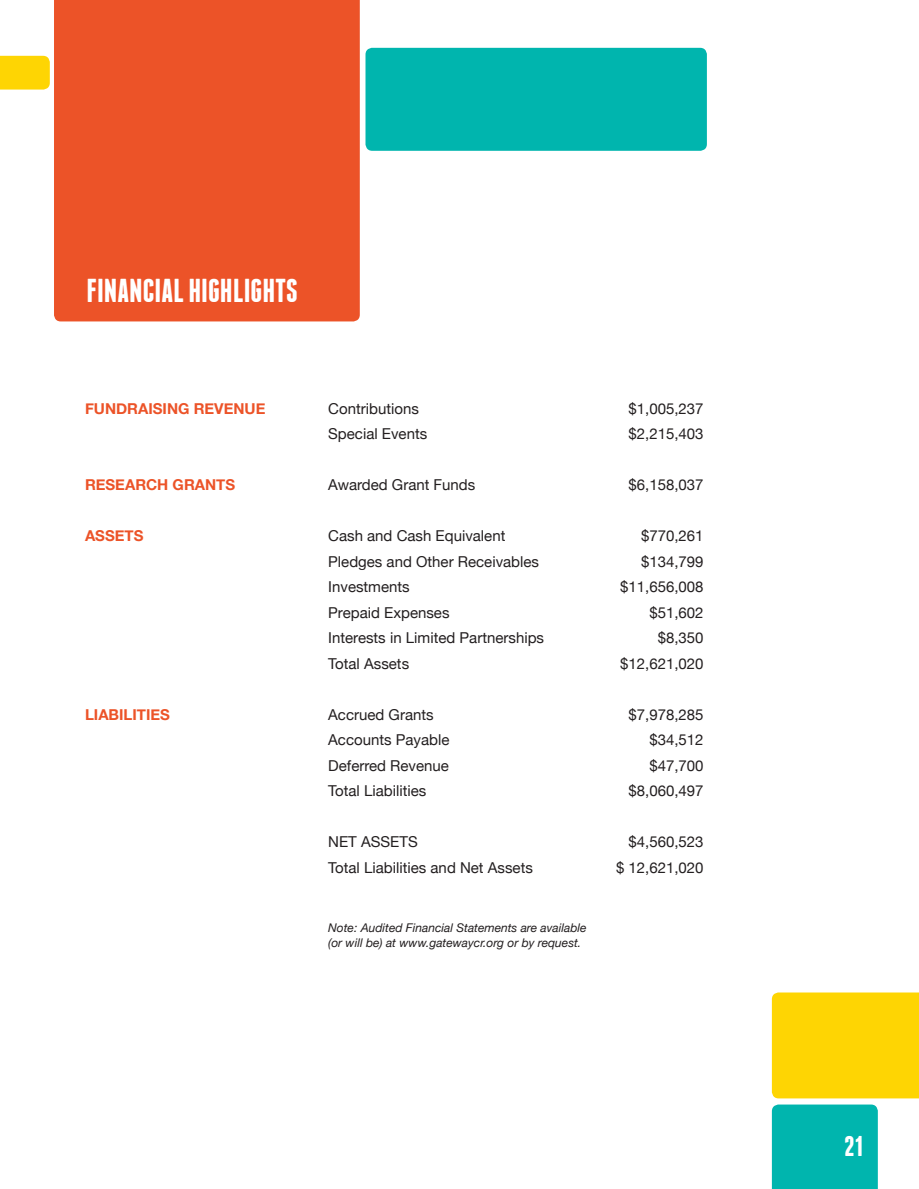
<style>
.page{position:relative;width:919px;height:1189px;background:#fff}
.page>*{position:absolute;margin:0;border:0;box-sizing:border-box;transform-origin:0 0}
.t1{font:700 33px "Franchise Free";color:#fff}
.t2{font:700 28.5px "Franchise Free";color:#fff}
.t3{font:15px "Helvetica Neue";color:#231f20}
.t4{font:700 15px "Helvetica Neue";color:#ec5328}
.t5{font:italic 12px/14.4px "Helvetica Neue";color:#231f20}
</style>
<div class="page">
<div style="left:771px;top:1104px;width:106px;height:84px;background:#00b5ae"></div>
<div style="left:771px;top:992px;width:147px;height:106px;background:#fed503"></div>
<div style="left:54px;top:0;width:305px;height:321px;background:#ec5328"></div>
<div style="left:365px;top:48px;width:341px;height:103px;background:#00b5ae;border-radius:7px"></div>
<div style="left:0;top:56px;width:50px;height:33px;background:#fed503"></div>
<h1 class="t1" style="left:86px;top:275px;width:212px">FINANCIAL HIGHLIGHTS</h1>
<p class="t4" style="left:85px;top:396px;width:182px">FUNDRAISING REVENUE</p>
<p class="t3" style="left:328px;top:397px;width:92px">Contributions</p>
<p class="t3" style="left:628px;top:397px;width:77px">$1,005,237</p>
<p class="t3" style="left:328px;top:423px;width:100px">Special Events</p>
<p class="t3" style="left:628px;top:423px;width:77px">$2,215,403</p>
<p class="t4" style="left:85px;top:473px;width:152px">RESEARCH GRANTS</p>
<p class="t3" style="left:328px;top:474px;width:148px">Awarded Grant Funds</p>
<p class="t3" style="left:628px;top:474px;width:77px">$6,158,037</p>
<p class="t4" style="left:85px;top:524px;width:60px">ASSETS</p>
<p class="t3" style="left:328px;top:525px;width:178px">Cash and Cash Equivalent</p>
<p class="t3" style="left:640px;top:525px;width:64px">$770,261</p>
<p class="t3" style="left:328px;top:550px;width:212px">Pledges and Other Receivables</p>
<p class="t3" style="left:640px;top:550px;width:64px">$134,799</p>
<p class="t3" style="left:328px;top:576px;width:83px">Investments</p>
<p class="t3" style="left:620px;top:576px;width:85px">$11,656,008</p>
<p class="t3" style="left:328px;top:601px;width:123px">Prepaid Expenses</p>
<p class="t3" style="left:649px;top:601px;width:56px">$51,602</p>
<p class="t3" style="left:328px;top:627px;width:217px">Interests in Limited Partnerships</p>
<p class="t3" style="left:657px;top:627px;width:47px">$8,350</p>
<p class="t3" style="left:328px;top:652px;width:82px">Total Assets</p>
<p class="t3" style="left:620px;top:652px;width:85px">$12,621,020</p>
<p class="t4" style="left:85px;top:702px;width:86px">LIABILITIES</p>
<p class="t3" style="left:328px;top:703px;width:107px">Accrued Grants</p>
<p class="t3" style="left:628px;top:703px;width:77px">$7,978,285</p>
<p class="t3" style="left:328px;top:729px;width:123px">Accounts Payable</p>
<p class="t3" style="left:649px;top:729px;width:56px">$34,512</p>
<p class="t3" style="left:328px;top:754px;width:122px">Deferred Revenue</p>
<p class="t3" style="left:649px;top:754px;width:56px">$47,700</p>
<p class="t3" style="left:328px;top:780px;width:100px">Total Liabilities</p>
<p class="t3" style="left:628px;top:780px;width:77px">$8,060,497</p>
<p class="t3" style="left:328px;top:831px;width:91px">NET ASSETS</p>
<p class="t3" style="left:628px;top:831px;width:77px">$4,560,523</p>
<p class="t3" style="left:328px;top:856px;width:206px">Total Liabilities and Net Assets</p>
<p class="t3" style="left:615px;top:856px;width:89px">$ 12,621,020</p>
<p class="t5" style="left:328px;top:921px;width:260px">Note: Audited Financial Statements are available (or will be) at www.gatewaycr.org or by request.</p>
<h2 class="t2" style="left:843px;top:1132px;width:20px">21</h2>
</div>
